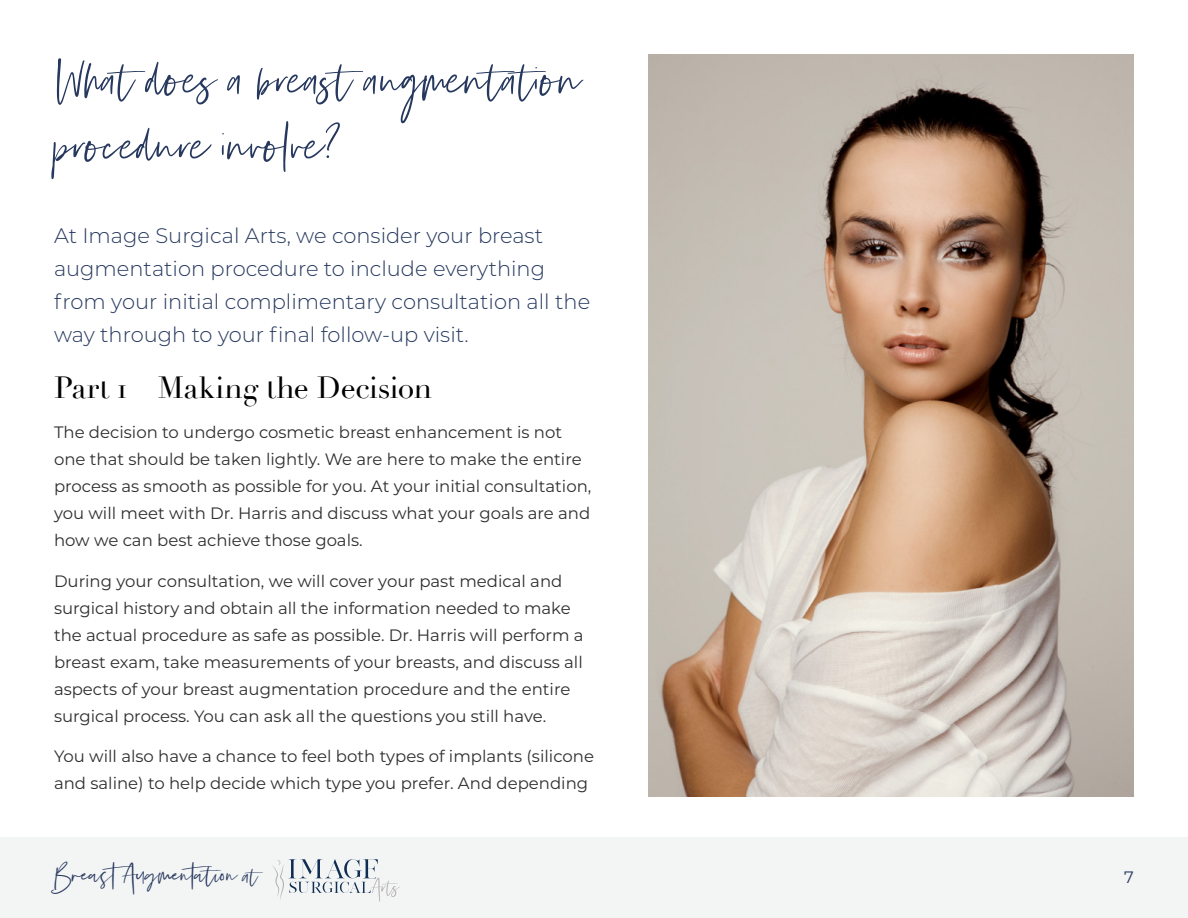
<style>
.page{position:relative;width:1188px;height:918px;background:#fff}
.page>*{position:absolute;margin:0;border:0;box-sizing:border-box;transform-origin:0 0}
.t1{font:60px/66px "Silver South Script Alt";color:#26385e}
.t2{font:32.85px "Silver South Script";color:#26385e}
.t3{font:30px "Didot";letter-spacing:-.01em;color:#000}
.t4{font:300 21px/33px "Montserrat";color:#26385e}
.t5{font:16.5px/27px "Montserrat";color:#2e2e2f}
.t6{font:16.5px "Montserrat";color:#26385e}
.s1{font-family:"Silver South Script Alt"}
.s2{font-family:"Silver South Script Alt";font-size:28.5px}
</style>
<div class="page">
<div style="left:0;top:837px;width:1188px;height:81px;background:#f3f4f4"></div>
<svg style="left:272px;top:859px;width:128px;height:43px"></svg>
<img style="left:648px;top:54px;width:486px;height:742px">
<h1 class="t1" style="left:54px;top:51px;width:530px">What does a breast augmentation procedure involve?</h1>
<p class="t4" style="left:54px;top:219px;width:538px">At Image Surgical Arts, we consider your breast augmentation procedure to include everything from your initial complimentary consultation all the way through to your final follow-up visit.</p>
<h3 class="t3" style="left:54px;top:370px;width:380px">Part 1 – Making the Decision</h3>
<p class="t5" style="left:54px;top:418px;width:539px">The decision to undergo cosmetic breast enhancement is not one that should be taken lightly. We are here to make the entire process as smooth as possible for you. At your initial consultation, you will meet with Dr. Harris and discuss what your goals are and how we can best achieve those goals.</p>
<p class="t5" style="left:54px;top:567px;width:531px">During your consultation, we will cover your past medical and surgical history and obtain all the information needed to make the actual procedure as safe as possible. Dr. Harris will perform a breast exam, take measurements of your breasts, and discuss all aspects of your breast augmentation procedure and the entire surgical process. You can ask all the questions you still have.</p>
<p class="t5" style="left:54px;top:742px;width:542px">You will also have a chance to feel both types of implants (silicone and saline) to help decide which type you prefer. And depending</p>
<h2 class="t2" style="left:54px;top:855px;width:206px">BreastAugmenta<span class="s1">t</span>ion <span class="s2">at</span></h2>
<p class="t6" style="left:1124px;top:866px;width:11px">7</p>
</div>
